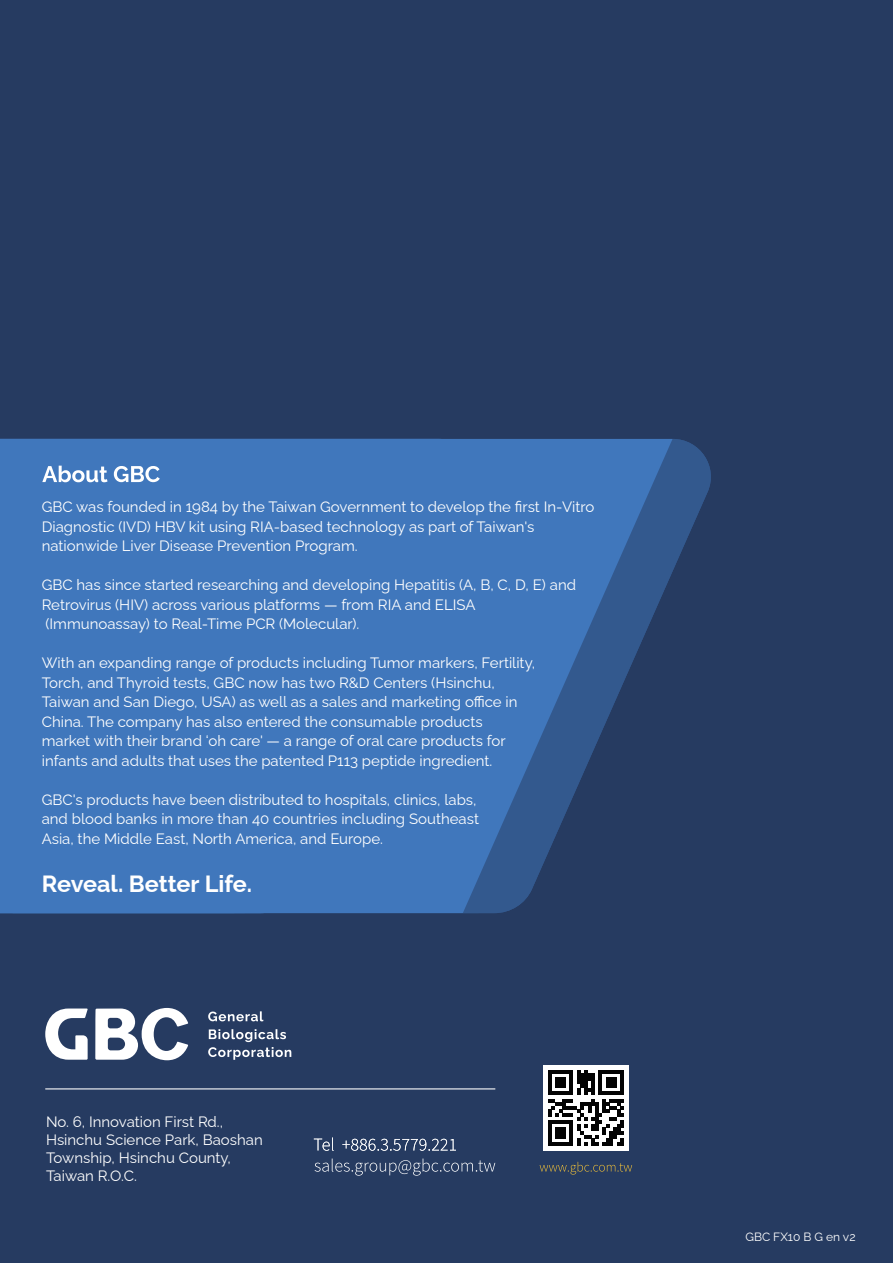
<style>
.page{position:relative;width:893px;height:1263px;background:#263b61}
.page>*{position:absolute;margin:0;border:0;box-sizing:border-box;transform-origin:0 0}
.t1{font:700 23.4px "Raleway";color:#fff}
.t2{font:100 15px/19.5px "Raleway";color:#fff}
.t3{font:15px/18px "Raleway";color:#fff}
.t4{font:12px "Raleway";color:#fff}
</style>
<div class="page">
<div style="left:0;top:439px;width:463px;height:474px;background:#4077bc"></div>
<svg style="left:463px;top:439px;width:248px;height:474px"></svg>
<svg style="left:208px;top:1011px;width:55px;height:10px"></svg>
<svg style="left:208px;top:1029px;width:83px;height:31px"></svg>
<svg style="left:45px;top:1008px;width:43px;height:52px"></svg>
<svg style="left:95px;top:1008px;width:93px;height:52px"></svg>
<svg style="left:45px;top:1088px;width:450px;height:1px"></svg>
<svg style="left:314px;top:1137px;width:20px;height:14px"></svg>
<svg style="left:342px;top:1139px;width:114px;height:12px"></svg>
<svg style="left:315px;top:1158px;width:180px;height:18px"></svg>
<div style="left:543px;top:1065px;width:85px;height:85px;background:#fff"></div>
<svg style="left:548px;top:1070px;width:76px;height:76px"></svg>
<svg style="left:540px;top:1162px;width:92px;height:12px"></svg>
<svg style="left:42px;top:466px;width:66px;height:16px"></svg>
<svg style="left:114px;top:466px;width:46px;height:16px"></svg>
<p class="t2" style="left:42px;top:495px;width:554px">GBC was founded in 1984 by the Taiwan Government to develop the first In-Vitro<br>Diagnostic (IVD) HBV kit using RIA-based technology as part of Taiwan's nationwide Liver Disease Prevention Program.</p>
<p class="t2" style="left:42px;top:573px;width:536px">GBC has since started researching and developing Hepatitis (A, B, C, D, E) and<br>Retrovirus (HIV) across various platforms — from RIA and ELISA (Immunoassay) to Real-Time PCR (Molecular).</p>
<p class="t2" style="left:42px;top:651px;width:495px">With an expanding range of products including Tumor markers, Fertility, Torch, and Thyroid tests, GBC now has two R&amp;D Centers (Hsinchu, Taiwan and San Diego, USA) as well as a sales and marketing office in China. The company has also entered the consumable products market with their brand ‘oh care' — a range of oral care products for infants and adults that uses the patented P113 peptide ingredient.</p>
<p class="t2" style="left:42px;top:788px;width:439px">GBC's products have been distributed to hospitals, clinics, labs, and blood banks in more than 40 countries including Southeast<br>Asia, the Middle East, North America, and Europe.</p>
<h1 class="t1" style="left:42px;top:865px;width:212px">Reveal. Better Life.</h1>
<p class="t3" style="left:46px;top:1111px;width:218px">No. 6, Innovation First Rd.,<br>Hsinchu Science Park, Baoshan<br>Township, Hsinchu County,<br>Taiwan R.O.C.</p>
<p class="t4" style="left:745px;top:1227px;width:112px">GBC FX10 B G en v2</p>
</div>
